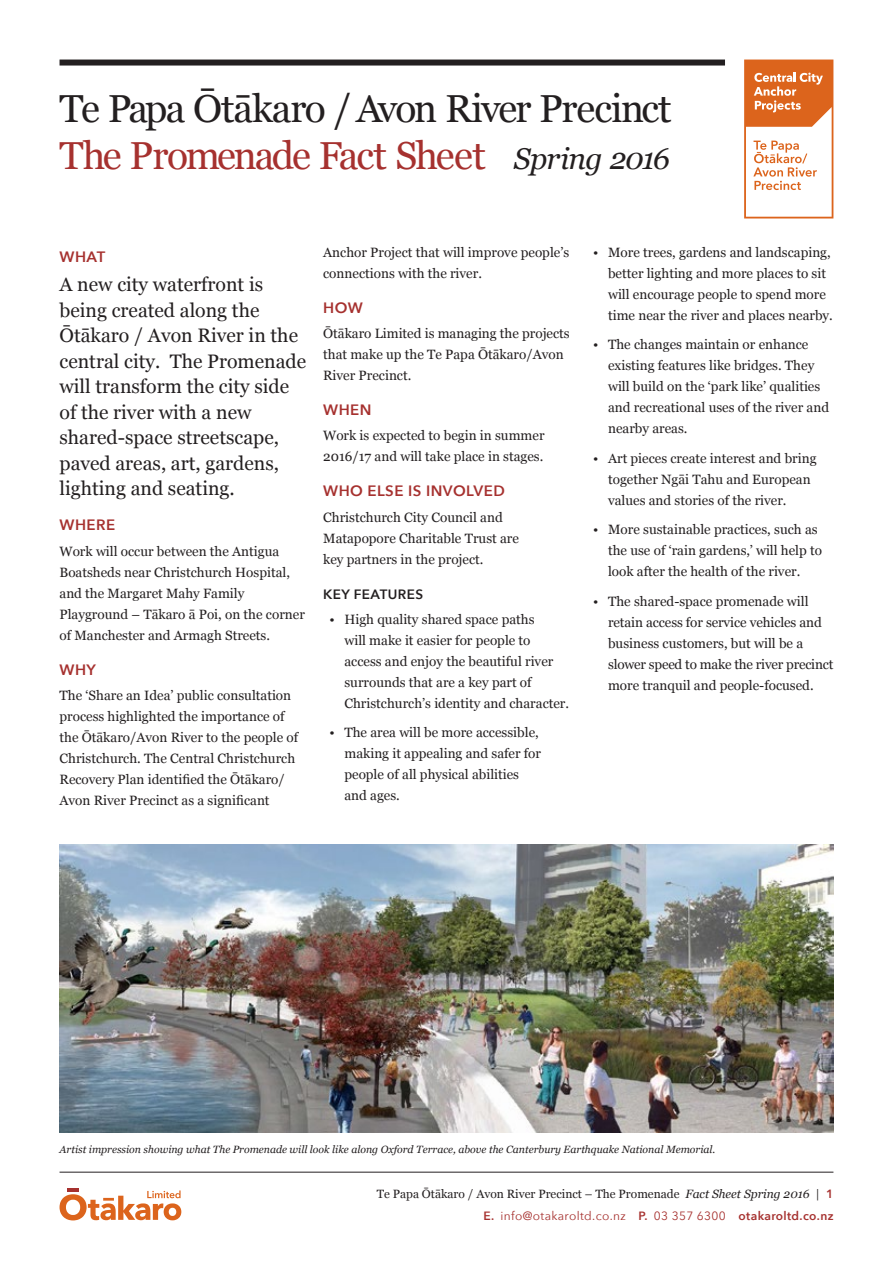
<style>
.page{position:relative;width:893px;height:1263px;background:#fff}
.page>*{position:absolute;margin:0;border:0;box-sizing:border-box;transform-origin:0 0}
.t1{font:39px "Georgia";letter-spacing:-.04em;color:#231f20}
.t2{font:39px "Georgia";letter-spacing:-.055em;color:#a6312f}
.intro{font:19.5px/25.5px "Georgia";color:#231f20}
.body_headings{font:600 15px "Avenir Next";letter-spacing:.03em;color:#a6312f}
.body{font:13.5px/21px "Georgia";color:#231f20}
.body_sub_headings{font:600 13.5px "Avenir Next";letter-spacing:.03em;color:#231f20}
.t3{font:12px "Georgia";color:#231f20}
.t4{font:12px "Avenir Next";letter-spacing:.03em;color:#a6312f}
.body-2{font:italic 10.5px "Georgia";color:#231f20}
.s1{font-style:italic;font-size:30px;color:#231f20}
.s2{font-style:italic}
.s3{font-family:"Avenir Next";font-weight:600;color:#a6312f}
.s4{font-weight:600}
</style>
<div class="page">
<svg style="left:60px;top:1189px;width:121px;height:31px"></svg>
<hr style="left:60px;top:1172px;width:773px;height:1px;background:#231f20">
<div style="left:60px;top:60px;width:665px;height:6px;background:#231f20"></div>
<svg style="left:744px;top:60px;width:89px;height:158px"></svg>
<img style="left:60px;top:845px;width:773px;height:287px">
<p class="t1" style="left:60px;top:80px;width:614px">Te Papa Ōtākaro / Avon River Precinct</p>
<p class="t2" style="left:60px;top:127px;width:612px">The Promenade Fact Sheet <span class="s1">Spring 2016</span></p>
<p class="body_headings" style="left:60px;top:244px;width:47px">WHAT</p>
<p class="intro" style="left:60px;top:271px;width:248px">A new city waterfront is being created along the<br>Ōtākaro / Avon River in the central city. The Promenade will transform the city side of the river with a new shared-space streetscape, paved areas, art, gardens, lighting and seating.</p>
<p class="body_headings" style="left:60px;top:512px;width:57px">WHERE</p>
<p class="body" style="left:60px;top:540px;width:247px">Work will occur between the Antigua Boatsheds near Christchurch Hospital, and the Margaret Mahy Family Playground – Tākaro ā Poi, on the corner of Manchester and Armagh Streets.</p>
<p class="body_headings" style="left:60px;top:657px;width:38px">WHY</p>
<p class="body" style="left:60px;top:684px;width:240px">The ‘Share an Idea’ public consultation process highlighted the importance of the Ōtākaro/Avon River to the people of Christchurch. The Central Christchurch Recovery Plan identified the Ōtākaro/ Avon River Precinct as a significant</p>
<p class="body" style="left:323px;top:241px;width:248px">Anchor Project that will improve people’s connections with the river.</p>
<p class="body_headings" style="left:323px;top:295px;width:41px">HOW</p>
<p class="body" style="left:323px;top:322px;width:248px">Ōtākaro Limited is managing the projects that make up the Te Papa Ōtākaro/Avon<br>River Precinct.</p>
<p class="body_headings" style="left:323px;top:397px;width:50px">WHEN</p>
<p class="body" style="left:323px;top:425px;width:223px">Work is expected to begin in summer<br>2016/17 and will take place in stages.</p>
<p class="body_headings" style="left:323px;top:478px;width:183px">WHO ELSE IS INVOLVED</p>
<p class="body" style="left:323px;top:506px;width:197px">Christchurch City Council and<br>Matapopore Charitable Trust are key partners in the project.</p>
<p class="body_sub_headings" style="left:323px;top:582px;width:101px">KEY FEATURES</p>
<p class="body" style="left:344px;top:608px;width:226px;text-indent:-15px">• High quality shared space paths<br>will make it easier for people to access and enjoy the beautiful river surrounds that are a key part of Christchurch’s identity and character.</p>
<p class="body" style="left:344px;top:722px;width:198px;text-indent:-15px">• The area will be more accessible, making it appealing and safer for people of all physical abilities and ages.</p>
<p class="body" style="left:608px;top:241px;width:226px;text-indent:-15px">• More trees, gardens and landscaping, better lighting and more places to sit will encourage people to spend more time near the river and places nearby.</p>
<p class="body" style="left:608px;top:334px;width:223px;text-indent:-15px">• The changes maintain or enhance existing features like bridges. They will build on the ‘park like’ qualities and recreational uses of the river and nearby areas.</p>
<p class="body" style="left:608px;top:447px;width:210px;text-indent:-15px">• Art pieces create interest and bring together Ngāi Tahu and European values and stories of the river.</p>
<p class="body" style="left:608px;top:519px;width:215px;text-indent:-15px">• More sustainable practices, such as the use of ‘rain gardens,’ will help to look after the health of the river.</p>
<p class="body" style="left:608px;top:590px;width:227px;text-indent:-15px">• The shared-space promenade will retain access for service vehicles and business customers, but will be a slower speed to make the river precinct more tranquil and people-focused.</p>
<p class="body-2" style="left:60px;top:1141px;width:657px">Artist impression showing what The Promenade will look like along Oxford Terrace, above the Canterbury Earthquake National Memorial.</p>
<p class="t3" style="left:377px;top:1185px;width:458px">Te Papa Ōtākaro / Avon River Precinct – The Promenade <span class="s2">Fact Sheet Spring 2016</span> | <span class="s3">1</span></p>
<p class="t4" style="left:483px;top:1206px;width:352px"><span class="s4">E.</span> info@otakaroltd.co.nz <span class="s4">P.</span> 03 357 6300 <span class="s4">otakaroltd.co.nz</span></p>
</div>
